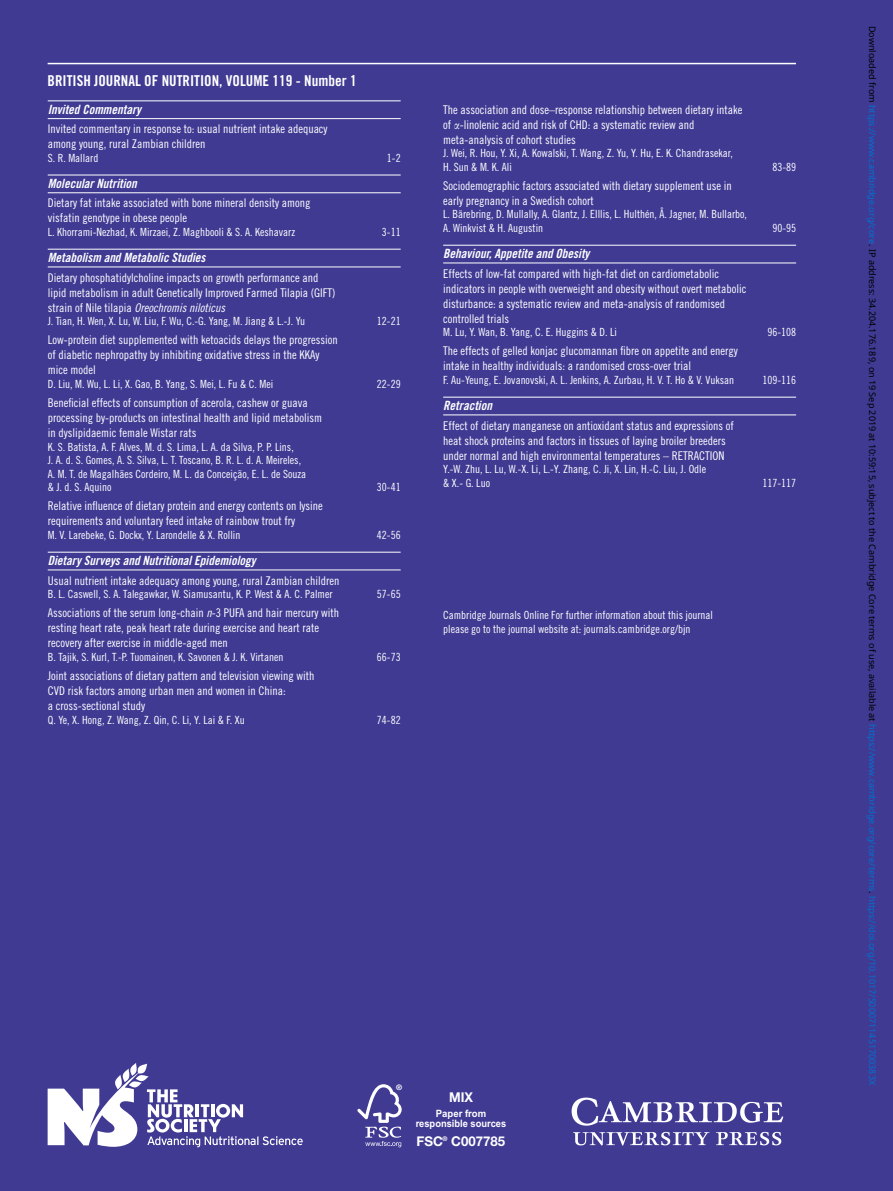
<style>
.page{position:relative;width:893px;height:1191px;background:#403a93}
.page>*{position:absolute;margin:0;border:0;box-sizing:border-box;transform-origin:0 0}
.t1{font:15px "Trade Gothic Bold Cond Twenty";color:#fff}
.t2{font:700 13.5px "Helvetica Neue";color:#fff}
.t3{font:700 13.5px "Helvetica Neue";color:#fff;scale:.95 1}
.t4{font:12.75px "Trade Gothic Bold Cond Twenty Obl";color:#fff}
.t5{font:12px/15px "Trade Gothic Cond Eighteen";color:#fff}
.t6{font:12px "Trade Gothic Cond Eighteen Obl";color:#fff}
.t7{font:11.25px/13.5px "Trade Gothic Cond Eighteen";color:#fff}
.t8{font:700 10.2px "Arial";color:#fff;scale:.91 1}
.t9{font:700 10.05px "Arial";color:#fff;scale:.95 1}
.t10{font:9px "Noto Sans";color:#000}
.t11{font:700 7.65px "Helvetica Neue";color:#fff}
.s1{font-family:"Trade Gothic Cond Eighteen"}
.s2{font-family:"Trade Gothic Cond Eighteen Obl"}
.s3{font-family:"Math Pack Ten"}
.s4{font-size:13.35px}
.s5{color:#0172cf}
</style>
<div class="page">
<hr style="left:48px;top:63px;width:748px;height:1px;background:#fff">
<img style="left:571px;top:1097px;width:212px;height:49px">
<hr style="left:48px;top:100px;width:353px;height:1px;background:#fff">
<hr style="left:48px;top:118px;width:353px;height:1px;background:#fff">
<hr style="left:48px;top:175px;width:353px;height:1px;background:#fff">
<hr style="left:48px;top:192px;width:353px;height:1px;background:#fff">
<hr style="left:48px;top:249px;width:353px;height:1px;background:#fff">
<hr style="left:48px;top:266px;width:353px;height:1px;background:#fff">
<hr style="left:48px;top:552px;width:353px;height:1px;background:#fff">
<hr style="left:48px;top:569px;width:353px;height:1px;background:#fff">
<hr style="left:443px;top:245px;width:353px;height:1px;background:#fff">
<hr style="left:443px;top:263px;width:353px;height:1px;background:#fff">
<hr style="left:443px;top:397px;width:353px;height:1px;background:#fff">
<hr style="left:443px;top:414px;width:353px;height:1px;background:#fff">
<svg style="left:357px;top:1084px;width:45px;height:63px"></svg>
<svg style="left:48px;top:1063px;width:255px;height:84px"></svg>
<p class="t1" style="left:48px;top:75px;width:311px">BRITISH JOURNAL OF NUTRITION, VOLUME 119 - Number 1</p>
<p class="t4" style="left:48px;top:105px;width:95px">Invited Commentary</p>
<p class="t5" style="left:48px;top:122px;width:281px">Invited commentary in response to: usual nutrient intake adequacy among young, rural Zambian children</p>
<p class="t7" style="left:48px;top:152px;width:52px">S. R. Mallard</p>
<p class="t7" style="left:387px;top:152px;width:15px">1-2</p>
<p class="t4" style="left:48px;top:179px;width:91px">Molecular Nutrition</p>
<p class="t5" style="left:48px;top:197px;width:264px">Dietary fat intake associated with bone mineral density among visfatin genotype in obese people</p>
<p class="t7" style="left:48px;top:226px;width:249px">L. Khorrami-Nezhad, K. Mirzaei, Z. Maghbooli &amp; S. A. Keshavarz</p>
<p class="t7" style="left:382px;top:226px;width:20px">3-11</p>
<p class="t4" style="left:48px;top:253px;width:159px">Metabolism and Metabolic Studies</p>
<p class="t5" style="left:48px;top:271px;width:289px">Dietary phosphatidylcholine impacts on growth performance and lipid metabolism in adult Genetically Improved Farmed Tilapia (GIFT)</p>
<p class="t6" style="left:48px;top:303px;width:179px"><span class="s1">strain of Nile tilapia</span> Oreochromis niloticus</p>
<p class="t7" style="left:48px;top:315px;width:259px">J. Tian, H. Wen, X. Lu, W. Liu, F. Wu, C.-G. Yang, M. Jiang &amp; L.-J. Yu</p>
<p class="t7" style="left:377px;top:315px;width:25px">12-21</p>
<p class="t5" style="left:48px;top:333px;width:291px">Low-protein diet supplemented with ketoacids delays the progression of diabetic nephropathy by inhibiting oxidative stress in the KKAy mice model</p>
<p class="t7" style="left:48px;top:378px;width:227px">D. Liu, M. Wu, L. Li, X. Gao, B. Yang, S. Mei, L. Fu &amp; C. Mei</p>
<p class="t7" style="left:377px;top:378px;width:25px">22-29</p>
<p class="t5" style="left:48px;top:396px;width:276px">Beneficial effects of consumption of acerola, cashew or guava processing by-products on intestinal health and lipid metabolism in dyslipidaemic female Wistar rats</p>
<p class="t7" style="left:48px;top:441px;width:260px">K. S. Batista, A. F. Alves, M. d. S. Lima, L. A. da Silva, P. P. Lins,<br>J. A. d. S. Gomes, A. S. Silva, L. T. Toscano, B. R. L. d. A. Meireles, A. M. T. de Magalhães Cordeiro, M. L. da Conceição, E. L. de Souza &amp; J. d. S. Aquino</p>
<p class="t7" style="left:377px;top:481px;width:25px">30-41</p>
<p class="t5" style="left:48px;top:499px;width:277px">Relative influence of dietary protein and energy contents on lysine requirements and voluntary feed intake of rainbow trout fry</p>
<p class="t7" style="left:48px;top:529px;width:194px">M. V. Larebeke, G. Dockx, Y. Larondelle &amp; X. Rollin</p>
<p class="t7" style="left:377px;top:529px;width:25px">42-56</p>
<p class="t4" style="left:48px;top:556px;width:210px">Dietary Surveys and Nutritional Epidemiology</p>
<p class="t5" style="left:48px;top:574px;width:293px">Usual nutrient intake adequacy among young, rural Zambian children</p>
<p class="t7" style="left:48px;top:588px;width:286px">B. L. Caswell, S. A. Talegawkar, W. Siamusantu, K. P. West &amp; A. C. Palmer</p>
<p class="t7" style="left:377px;top:588px;width:25px">57-65</p>
<p class="t5" style="left:48px;top:606px;width:293px">Associations of the serum long-chain <span class="s2">n</span>-3 PUFA and hair mercury with resting heart rate, peak heart rate during exercise and heart rate recovery after exercise in middle-aged men</p>
<p class="t7" style="left:48px;top:651px;width:237px">B. Tajik, S. Kurl, T.-P. Tuomainen, K. Savonen &amp; J. K. Virtanen</p>
<p class="t7" style="left:377px;top:651px;width:25px">66-73</p>
<p class="t5" style="left:48px;top:669px;width:268px">Joint associations of dietary pattern and television viewing with<br>CVD risk factors among urban men and women in China:<br>a cross-sectional study</p>
<p class="t7" style="left:48px;top:714px;width:198px">Q. Ye, X. Hong, Z. Wang, Z. Qin, C. Li, Y. Lai &amp; F. Xu</p>
<p class="t7" style="left:377px;top:714px;width:25px">74-82</p>
<p class="t5" style="left:443px;top:103px;width:301px">The association and dose–response relationship between dietary intake of <span class="s3">-</span>-linolenic acid and risk of CHD: a systematic review and meta-analysis of cohort studies</p>
<p class="t7" style="left:443px;top:147px;width:291px">J. Wei, R. Hou, Y. Xi, A. Kowalski, T. Wang, Z. Yu, Y. Hu, E. K. Chandrasekar,<br>H. Sun &amp; M. K. Ali</p>
<p class="t5" style="left:443px;top:179px;width:290px">Sociodemographic factors associated with dietary supplement use in early pregnancy in a Swedish cohort</p>
<p class="t7" style="left:443px;top:209px;width:305px">L. Bärebring, D. Mullally, A. Glantz, J. Elllis, L. Hulthén, Å. Jagner, M. Bullarbo,<br>A. Winkvist &amp; H. Augustin</p>
<p class="t7" style="left:772px;top:161px;width:25px">83-89</p>
<p class="t7" style="left:772px;top:222px;width:25px">90-95</p>
<p class="t4" style="left:443px;top:249px;width:148px">Behaviour, Appetite and Obesity</p>
<p class="t5" style="left:443px;top:267px;width:305px">Effects of low-fat compared with high-fat diet on cardiometabolic indicators in people with overweight and obesity without overt metabolic disturbance: a systematic review and meta-analysis of randomised controlled trials</p>
<p class="t7" style="left:443px;top:326px;width:175px">M. Lu, Y. Wan, B. Yang, C. E. Huggins &amp; D. Li</p>
<p class="t7" style="left:767px;top:326px;width:30px">96-108</p>
<p class="t5" style="left:443px;top:344px;width:296px">The effects of gelled konjac glucomannan fibre on appetite and energy intake in healthy individuals: a randomised cross-over trial</p>
<p class="t7" style="left:443px;top:374px;width:292px">F. Au-Yeung, E. Jovanovski, A. L. Jenkins, A. Zurbau, H. V. T. Ho &amp; V. Vuksan</p>
<p class="t7" style="left:762px;top:374px;width:35px">109-116</p>
<p class="t4" style="left:443px;top:401px;width:50px">Retraction</p>
<p class="t5" style="left:443px;top:419px;width:292px">Effect of dietary manganese on antioxidant status and expressions of heat shock proteins and factors in tissues of laying broiler breeders under normal and high environmental temperatures – RETRACTION</p>
<p class="t7" style="left:443px;top:463px;width:264px">Y.-W. Zhu, L. Lu, W.-X. Li, L.-Y. Zhang, C. Ji, X. Lin, H.-C. Liu, J. Odle &amp; X.- G. Luo</p>
<p class="t7" style="left:762px;top:477px;width:35px">117-117</p>
<p class="t7" style="left:443px;top:609px;width:271px">Cambridge Journals Online For further information about this journal please go to the journal website at: journals.cambridge.org/bjn</p>
<p class="t11" style="left:396px;top:1084px;width:8px">®</p>
<p class="t3" style="left:449px;top:1092px;width:27px">MIX</p>
<p class="t9" style="left:436px;top:1107px;width:54px">Paper from</p>
<p class="t8" style="left:416px;top:1117px;width:101px">responsible sources</p>
<p class="t2" style="left:417px;top:1136px;width:90px"><span class="s4">FSC</span><sup>®</sup> C007785</p>
<p class="t10" style="left:879px;top:26px;width:1060px;rotate:90deg">Downloaded from <span class="s5">https://www.cambridge.org/core</span>. IP address: 34.204.176.189, on 19 Sep 2019 at 10:59:15, subject to the Cambridge Core terms of use, available at <span class="s5">https://www.cambridge.org/core/terms</span>. <span class="s5">https://doi.org/10.1017/S000711451700383X</span></p>
</div>
